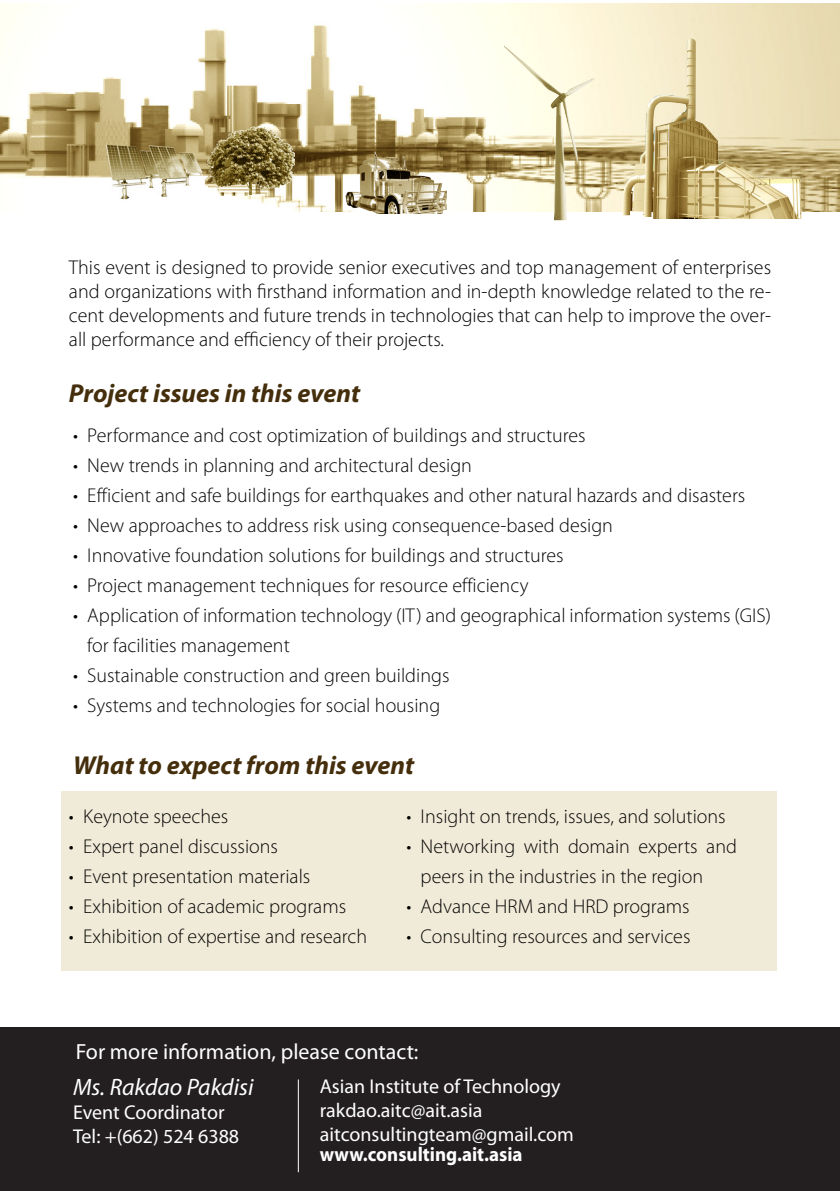
<style>
.page{position:relative;width:840px;height:1191px;background:#fff}
.page>*{position:absolute;margin:0;border:0;box-sizing:border-box;transform-origin:0 0}
.t1{font:italic 700 26px "Myriad Pro";color:#442e0b}
.t2{font:italic 23.8px "Myriad Pro";color:#fff}
.t3{font:22px "Myriad Pro";color:#fff}
.t4{font:300 20px/30px "Myriad Pro";color:#040503}
.t5{font:300 20px/24px "Myriad Pro";color:#000;text-align:justify}
.t6{font:20px/24px "Myriad Pro";color:#fff}
.t7{font:700 20px "Myriad Pro";color:#fff;scale:.95 1}
</style>
<div class="page">
<div style="left:61px;top:791px;width:715px;height:180px;background:#f0ead8"></div>
<div style="left:0;top:1027px;width:839px;height:164px;background:#231f20"></div>
<img style="left:0;top:4px;width:839px;height:207px">
<img style="left:204px;top:126px;width:90px;height:69px">
<img style="left:486px;top:36px;width:122px;height:185px">
<img style="left:608px;top:35px;width:195px;height:183px">
<img style="left:341px;top:148px;width:105px;height:65px">
<hr style="left:298px;top:1079px;width:1px;height:93px;background:#fff">
<p class="t5" style="left:69px;top:255px;width:703px">This event is designed to provide senior executives and top management of enterprises and organizations with firsthand information and in-depth knowledge related to the re&shy;cent developments and future trends in technologies that can help to improve the over&shy;all performance and efficiency of their projects.</p>
<p class="t1" style="left:69px;top:376px;width:292px">Project issues in this event</p>
<p class="t4" style="left:73px;top:420px;width:514px">• Performance and cost optimization of buildings and structures</p>
<p class="t4" style="left:73px;top:450px;width:400px">• New trends in planning and architectural design</p>
<p class="t4" style="left:73px;top:480px;width:673px">• Efficient and safe buildings for earthquakes and other natural hazards and disasters</p>
<p class="t4" style="left:73px;top:510px;width:541px">• New approaches to address risk using consequence-based design</p>
<p class="t4" style="left:73px;top:540px;width:492px">• Innovative foundation solutions for buildings and structures</p>
<p class="t4" style="left:73px;top:570px;width:456px">• Project management techniques for resource efficiency</p>
<p class="t4" style="left:87px;top:600px;width:685px;text-indent:-14px">• Application of information technology (IT) and geographical information systems (GIS) for facilities management</p>
<p class="t4" style="left:73px;top:660px;width:377px">• Sustainable construction and green buildings</p>
<p class="t4" style="left:73px;top:690px;width:368px">• Systems and technologies for social housing</p>
<p class="t1" style="left:73px;top:748px;width:342px">What to expect from this event</p>
<p class="t4" style="left:69px;top:801px;width:161px">• Keynote speeches</p>
<p class="t4" style="left:69px;top:831px;width:210px">• Expert panel discussions</p>
<p class="t4" style="left:69px;top:861px;width:243px">• Event presentation materials</p>
<p class="t4" style="left:69px;top:891px;width:278px">• Exhibition of academic programs</p>
<p class="t4" style="left:69px;top:921px;width:299px">• Exhibition of expertise and research</p>
<p class="t4" style="left:406px;top:801px;width:320px">• Insight on trends, issues, and solutions</p>
<p class="t4" style="left:420px;top:831px;width:318px;text-indent:-14px">• Networking with domain experts and peers in the industries in the region</p>
<p class="t4" style="left:406px;top:891px;width:285px">• Advance HRM and HRD programs</p>
<p class="t4" style="left:406px;top:921px;width:285px">• Consulting resources and services</p>
<p class="t3" style="left:76px;top:1037px;width:344px">For more information, please contact:</p>
<p class="t2" style="left:73px;top:1071px;width:182px">Ms. Rakdao Pakdisi</p>
<p class="t6" style="left:73px;top:1099px;width:167px">Event Coordinator<br>Tel: +(662) 524 6388</p>
<p class="t6" style="left:319px;top:1074px;width:255px">Asian Institute of Technology rakdao.aitc@ait.asia aitconsultingteam@gmail.com</p>
<p class="t7" style="left:319px;top:1141px;width:215px">www.consulting.ait.asia</p>
</div>
